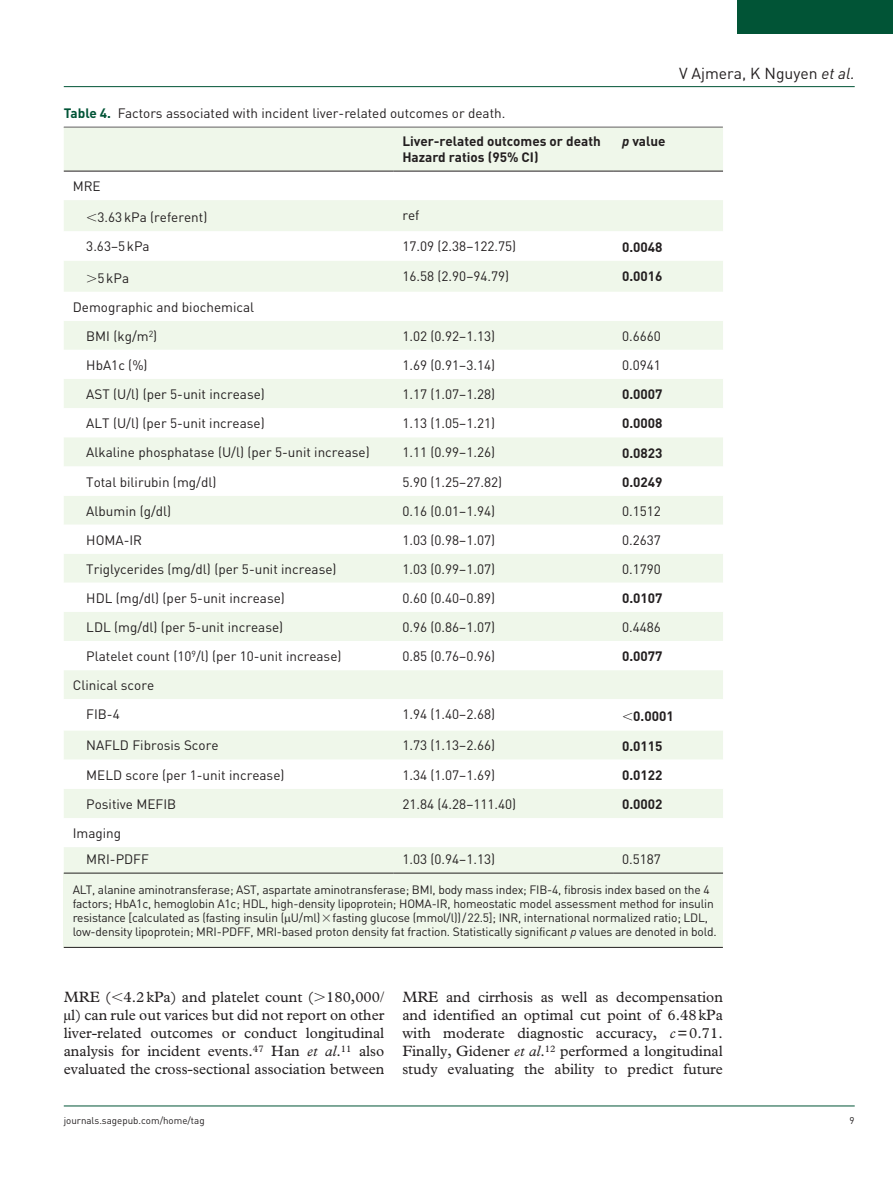
<style>
.page{position:relative;width:893px;height:1191px;background:#fff}
.page>*{position:absolute;margin:0;border:0;box-sizing:border-box;transform-origin:0 0}
.t1{font:15.75px "DIN";color:#231f20}
.t2{font:15px/18px "Plantin Std";color:#231f20;text-align:justify}
.t3{font:13.5px/29px "DIN";color:#231f20}
.t4{font:700 13.5px "DIN";color:#231f20}
.t5{font:12px/14.2px "DIN";letter-spacing:-.015em;color:#231f20}
.t6{font:9.75px "DIN";color:#231f20}
.s1{font-weight:700;color:#015436}
.s2{font-weight:700}
.s3{font-style:italic}
</style>
<div class="page">
<hr style="left:64px;top:86px;width:791px;height:1px;background:#015436">
<hr style="left:64px;top:1105px;width:791px;height:1px;background:#015436">
<div style="left:738px;top:0;width:155px;height:34px;background:#015436"></div>
<div style="left:64px;top:873px;width:659px;height:74px;background:#eff7ea"></div>
<hr style="left:64px;top:127px;width:659px;height:1px;background:#231f20">
<hr style="left:64px;top:947px;width:659px;height:1px;background:#231f20">
<div style="left:64px;top:128px;width:659px;height:744px;background:#eff7ea"></div>
<svg style="left:64px;top:172px;width:659px;height:675px"></svg>
<hr style="left:64px;top:171px;width:329px;height:1px;background:#231f20">
<hr style="left:393px;top:171px;width:220px;height:1px;background:#231f20">
<hr style="left:613px;top:171px;width:110px;height:1px;background:#231f20">
<hr style="left:64px;top:872px;width:329px;height:1px;background:#231f20">
<hr style="left:393px;top:872px;width:220px;height:1px;background:#231f20">
<hr style="left:613px;top:872px;width:110px;height:1px;background:#231f20">
<svg style="left:87px;top:214px;width:9px;height:8px"></svg>
<svg style="left:87px;top:274px;width:9px;height:8px"></svg>
<svg style="left:623px;top:713px;width:9px;height:8px"></svg>
<p class="t3" style="left:402px;top:98px;width:200px;line-height:28.5px;text-indent:-339px"><span class="s1">Table 4.</span> Factors associated with incident liver-related outcomes or death.<br><span class="s2">Liver-related outcomes or death</span></p>
<p class="t4" style="left:402px;top:148px;width:138px">Hazard ratios (95% CI)</p>
<p class="t4" style="left:622px;top:133px;width:45px"><span class="s3">p</span> value</p>
<p class="t3" style="left:73px;top:171px;width:29px">MRE</p>
<p class="t3" style="left:98px;top:203px;width:111px">3.63kPa (referent)</p>
<p class="t3" style="left:402px;top:200px;width:19px">ref</p>
<p class="t3" style="left:86px;top:232px;width:65px">3.63–5kPa</p>
<p class="t3" style="left:402px;top:232px;width:115px">17.09 (2.38–122.75)</p>
<p class="t4" style="left:622px;top:238px;width:42px">0.0048</p>
<p class="t3" style="left:98px;top:263px;width:33px">5kPa</p>
<p class="t3" style="left:402px;top:261px;width:108px">16.58 (2.90–94.79)</p>
<p class="t4" style="left:622px;top:267px;width:42px">0.0016</p>
<p class="t3" style="left:86px;top:292px;width:169px;text-indent:-14px">Demographic and biochemical<br>BMI (kg/m<sup>2</sup>)</p>
<p class="t3" style="left:402px;top:321px;width:94px">1.02 (0.92–1.13)</p>
<p class="t3" style="left:622px;top:321px;width:40px">0.6660</p>
<p class="t1" style="left:679px;top:63px;width:177px">V Ajmera, K Nguyen <span class="s3">et al.</span></p>
<p class="t3" style="left:86px;top:350px;width:63px">HbA1c (%)</p>
<p class="t3" style="left:402px;top:350px;width:94px">1.69 (0.91–3.14)</p>
<p class="t3" style="left:622px;top:350px;width:40px">0.0941</p>
<p class="t3" style="left:86px;top:379px;width:180px">AST (U/l) (per 5-unit increase)</p>
<p class="t3" style="left:402px;top:379px;width:94px">1.17 (1.07–1.28)</p>
<p class="t4" style="left:622px;top:385px;width:42px">0.0007</p>
<p class="t3" style="left:86px;top:408px;width:180px">ALT (U/l) (per 5-unit increase)</p>
<p class="t3" style="left:402px;top:408px;width:94px">1.13 (1.05–1.21)</p>
<p class="t4" style="left:622px;top:414px;width:42px">0.0008</p>
<p class="t3" style="left:86px;top:438px;width:285px">Alkaline phosphatase (U/l) (per 5-unit increase)</p>
<p class="t3" style="left:402px;top:438px;width:94px">1.11 (0.99–1.26)</p>
<p class="t4" style="left:622px;top:444px;width:42px">0.0823</p>
<p class="t3" style="left:86px;top:467px;width:132px">Total bilirubin (mg/dl)</p>
<p class="t3" style="left:402px;top:467px;width:101px">5.90 (1.25–27.82)</p>
<p class="t4" style="left:622px;top:473px;width:42px">0.0249</p>
<p class="t3" style="left:86px;top:496px;width:86px">Albumin (g/dl)</p>
<p class="t3" style="left:402px;top:496px;width:94px">0.16 (0.01–1.94)</p>
<p class="t3" style="left:622px;top:496px;width:40px">0.1512</p>
<p class="t3" style="left:86px;top:525px;width:57px">HOMA-IR</p>
<p class="t3" style="left:402px;top:525px;width:94px">1.03 (0.98–1.07)</p>
<p class="t3" style="left:622px;top:525px;width:40px">0.2637</p>
<p class="t3" style="left:86px;top:554px;width:252px">Triglycerides (mg/dl) (per 5-unit increase)</p>
<p class="t3" style="left:402px;top:554px;width:94px">1.03 (0.99–1.07)</p>
<p class="t3" style="left:622px;top:554px;width:40px">0.1790</p>
<p class="t3" style="left:86px;top:583px;width:200px">HDL (mg/dl) (per 5-unit increase)</p>
<p class="t3" style="left:402px;top:583px;width:94px">0.60 (0.40–0.89)</p>
<p class="t4" style="left:622px;top:589px;width:42px">0.0107</p>
<p class="t3" style="left:86px;top:612px;width:198px">LDL (mg/dl) (per 5-unit increase)</p>
<p class="t3" style="left:402px;top:612px;width:94px">0.96 (0.86–1.07)</p>
<p class="t3" style="left:622px;top:612px;width:40px">0.4486</p>
<p class="t3" style="left:86px;top:641px;width:257px">Platelet count (10<sup>9</sup>/l) (per 10-unit increase)</p>
<p class="t3" style="left:402px;top:641px;width:94px">0.85 (0.76–0.96)</p>
<p class="t4" style="left:622px;top:647px;width:42px">0.0077</p>
<p class="t3" style="left:86px;top:670px;width:69px;text-indent:-14px">Clinical score<br>FIB-4</p>
<p class="t3" style="left:402px;top:699px;width:94px">1.94 (1.40–2.68)</p>
<p class="t4" style="left:633px;top:707px;width:42px">0.0001</p>
<p class="t3" style="left:86px;top:731px;width:134px">NAFLD Fibrosis Score</p>
<p class="t3" style="left:402px;top:731px;width:94px">1.73 (1.13–2.66)</p>
<p class="t4" style="left:622px;top:737px;width:42px">0.0115</p>
<p class="t3" style="left:86px;top:760px;width:200px">MELD score (per 1-unit increase)</p>
<p class="t3" style="left:402px;top:760px;width:94px">1.34 (1.07–1.69)</p>
<p class="t4" style="left:622px;top:766px;width:42px">0.0122</p>
<p class="t3" style="left:86px;top:789px;width:91px">Positive MEFIB</p>
<p class="t3" style="left:402px;top:789px;width:115px">21.84 (4.28–111.40)</p>
<p class="t4" style="left:622px;top:795px;width:42px">0.0002</p>
<p class="t3" style="left:86px;top:820px;width:64px;line-height:26px;text-indent:-14px">Imaging<br>MRI-PDFF</p>
<p class="t3" style="left:402px;top:844px;width:94px">1.03 (0.94–1.13)</p>
<p class="t3" style="left:622px;top:844px;width:40px">0.5187</p>
<p class="t5" style="left:73px;top:882px;width:645px">ALT, alanine aminotransferase; AST, aspartate aminotransferase; BMI, body mass index; FIB-4, fibrosis index based on the 4 factors; HbA1c, hemoglobin A1c; HDL, high-density lipoprotein; HOMA-IR, homeostatic model assessment method for insulin resistance [calculated as (fasting insulin ( U/ml) fasting glucose (mmol/l))/22.5]; INR, international normalized ratio; LDL, low-density lipoprotein; MRI-PDFF, MRI-based proton density fat fraction. Statistically significant <span class="s3">p</span> values are denoted in bold.</p>
<p class="t2" style="left:64px;top:988px;width:322px">MRE ( 4.2kPa) and platelet count ( 180,000/ µl) can rule out varices but did not report on other liver-related outcomes or conduct longitudinal analysis for incident events.<sup>47</sup> Han <span class="s3">et al</span>.<sup>11</sup> also evaluated the cross-sectional association between</p>
<p class="t2" style="left:402px;top:988px;width:322px">MRE and cirrhosis as well as decompensation and identified an optimal cut point of 6.48kPa with moderate diagnostic accuracy, <span class="s3">c</span>=0.71.<br>Finally, Gidener <span class="s3">et al</span>.<sup>12</sup> performed a longitudinal study evaluating the ability to predict future</p>
<p class="t6" style="left:64px;top:1114px;width:142px">journals.sagepub.com/home/tag</p>
<p class="t6" style="left:850px;top:1114px;width:7px">9</p>
</div>
